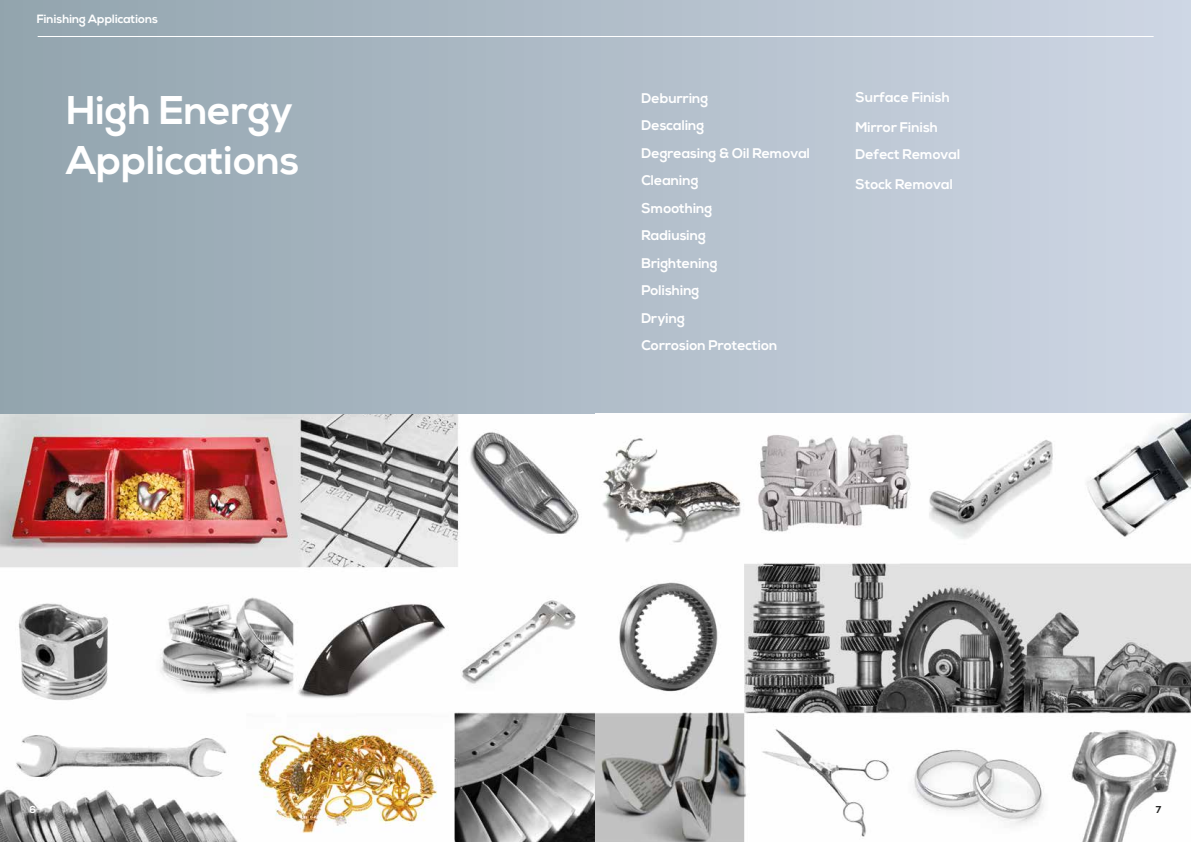
<style>
.page{position:relative;width:1191px;height:842px;background:#fff}
.page>*{position:absolute;margin:0;border:0;box-sizing:border-box;transform-origin:0 0}
.t1{font:700 40px/50px "Nexa";color:#fff}
.t2{font:700 14px/27.5px "Nexa";color:#fff}
.t3{font:700 12px "Nexa";color:#fff}
.t4{font:700 10px "Nexa";color:#fff}
.t5{font:700 10px "Nexa";color:#282827}
</style>
<div class="page">
<img style="left:0;top:414px;width:595px;height:428px">
<svg style="left:0;top:0;width:1191px;height:414px;background:#b0bdc8"></svg>
<img style="left:595px;top:414px;width:596px;height:428px">
<hr style="left:38px;top:36px;width:1115px;height:1px;background:#fff">
<p class="t3" style="left:37px;top:12px;width:123px">Finishing Applications</p>
<h1 class="t1" style="left:67px;top:86px;width:234px">High Energy<br>Applications</h1>
<p class="t4" style="left:29px;top:803px;width:8px">6</p>
<p class="t2" style="left:641px;top:85px;width:170px">Deburring<br>Descaling<br>Degreasing &amp; Oil Removal<br>Cleaning<br>Smoothing<br>Radiusing<br>Brightening<br>Polishing<br>Drying<br>Corrosion Protection</p>
<p class="t2" style="left:855px;top:83px;width:96px;line-height:30px">Surface Finish<br>Mirror Finish</p>
<p class="t2" style="left:855px;top:140px;width:106px;line-height:30px">Defect Removal<br>Stock Removal</p>
<p class="t5" style="left:1155px;top:803px;width:7px">7</p>
</div>
